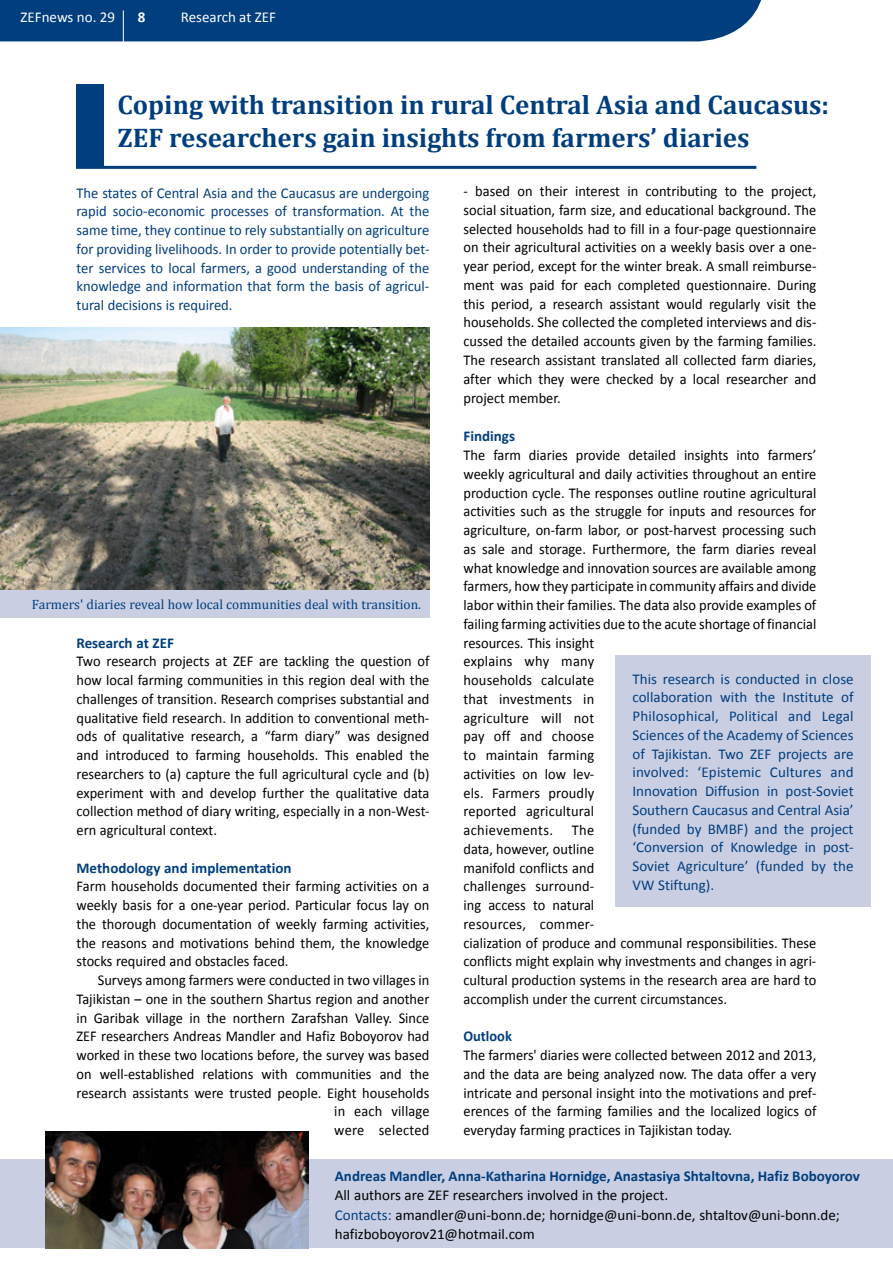
<style>
.page{position:relative;width:893px;height:1263px;background:#fff}
.page>*{position:absolute;margin:0;border:0;box-sizing:border-box;transform-origin:0 0}
.t1{font:700 27px/32.4px "Cambria";color:#003e7e}
.t2{font:15px/18.8px "Calibri";color:#000;text-align:justify;scale:.96 1}
.t3{font:15px/18.8px "Calibri";color:#003e7e;text-align:justify}
.t4{font:15px/19.5px "Calibri";color:#000}
.t5{font:700 15px "Calibri";color:#003e7e}
.t6{font:15px "Calibri";color:#fff}
.t7{font:700 15px "Calibri";color:#003e7e;scale:.96 1}
.t8{font:700 15px "Calibri";color:#fff}
.t9{font:13.5px "Cambria";color:#003e7e}
.s1{color:#003e7e}
</style>
<div class="page">
<div style="left:0;top:0;width:762px;height:41px;background:#003e7e"></div>
<hr style="left:123px;top:10px;width:1px;height:56px;background:#fff">
<div style="left:76px;top:84px;width:28px;height:83px;background:#003e7e"></div>
<hr style="left:76px;top:166px;width:680px;height:3px;background:#003e7e">
<div style="left:0;top:1159px;width:893px;height:89px;background:#c9cee2"></div>
<img style="left:0;top:327px;width:429px;height:263px">
<div style="left:615px;top:655px;width:256px;height:252px;background:#c9cee2"></div>
<div style="left:0;top:590px;width:429px;height:27px;background:#c9cee2"></div>
<img style="left:45px;top:1131px;width:264px;height:117px">
<p class="t6" style="left:21px;top:7px;width:96px">ZEFnews no. 29</p>
<p class="t8" style="left:138px;top:7px;width:9px">8</p>
<p class="t6" style="left:181px;top:7px;width:97px">Research at ZEF</p>
<h1 class="t1" style="left:117px;top:88px;width:713px">Coping with transition in rural Central Asia and Caucasus:<br>ZEF researchers gain insights from farmers’ diaries</h1>
<p class="t3" style="left:77px;top:183px;width:354px">The states of Central Asia and the Caucasus are undergoing rapid socio-economic processes of transformation. At the same time, they continue to rely substantially on agriculture for providing livelihoods. In order to provide potentially bet&shy;ter services to local farmers, a good understanding of the knowledge and information that form the basis of agricul&shy;tural decisions is required.</p>
<p class="t9" style="left:32px;top:596px;width:390px">Farmers' diaries reveal how local communities deal with transition.</p>
<p class="t5" style="left:77px;top:633px;width:99px">Research at ZEF</p>
<p class="t2" style="left:77px;top:652px;width:369px">Two research projects at ZEF are tackling the question of how local farming communities in this region deal with the challenges of transition. Research comprises substantial and qualitative field research. In addition to conventional meth&shy;ods of qualitative research, a “farm diary” was designed and introduced to farming households. This enabled the researchers to (a) capture the full agricultural cycle and (b) experiment with and develop further the qualitative data collection method of diary writing, especially in a non-West&shy;ern agricultural context.</p>
<p class="t5" style="left:77px;top:858px;width:217px">Methodology and implementation</p>
<p class="t2" style="left:77px;top:877px;width:369px">Farm households documented their farming activities on a weekly basis for a one-year period. Particular focus lay on the thorough documentation of weekly farming activities, the reasons and motivations behind them, the knowledge stocks required and obstacles faced.</p>
<p class="t2" style="left:77px;top:971px;width:369px;text-align:right">Surveys among farmers were conducted in two villages in Tajikistan – one in the southern Shartus region and another in Garibak village in the northern Zarafshan Valley. Since ZEF researchers Andreas Mandler and Hafiz Boboyorov had worked in these two locations before, the survey was based on well-established relations with communities and the research assistants were trusted people. Eight households in each village<br>were selected</p>
<p class="t2" style="left:463px;top:182px;width:369px">- based on their interest in contributing to the project, social situation, farm size, and educational background. The selected households had to fill in a four-page questionnaire on their agricultural activities on a weekly basis over a one&shy;year period, except for the winter break. A small reimburse&shy;ment was paid for each completed questionnaire. During this period, a research assistant would regularly visit the households. She collected the completed interviews and dis&shy;cussed the detailed accounts given by the farming families.<br>The research assistant translated all collected farm diaries, after which they were checked by a local researcher and project member.</p>
<p class="t5" style="left:463px;top:427px;width:53px">Findings</p>
<p class="t2" style="left:463px;top:446px;width:369px;text-align:left">The farm diaries provide detailed insights into farmers’ weekly agricultural and daily activities throughout an entire production cycle. The responses outline routine agricultural activities such as the struggle for inputs and resources for agriculture, on-farm labor, or post-harvest processing such as sale and storage. Furthermore, the farm diaries reveal what knowledge and innovation sources are available among farmers, how they participate in community affairs and divide labor within their families. The data also provide examples of failing farming activities due to the acute shortage of financial resources. This insight<br>explains why many<br>households calculate<br>that investments in<br>agriculture will not<br>pay off and choose<br>to maintain farming<br>activities on low lev-<br>els. Farmers proudly<br>reported agricultural<br>achievements. The<br>data, however, outline<br>manifold conflicts and<br>challenges surround-<br>ing access to natural<br>resources, commer-<br>cialization of produce and communal responsibilities. These conflicts might explain why investments and changes in agri&shy;cultural production systems in the research area are hard to accomplish under the current circumstances.</p>
<p class="t7" style="left:463px;top:1027px;width:52px">Outlook</p>
<p class="t2" style="left:463px;top:1046px;width:369px">The farmers' diaries were collected between 2012 and 2013, and the data are being analyzed now. The data offer a very intricate and personal insight into the motivations and pref&shy;erences of the farming families and the localized logics of everyday farming practices in Tajikistan today.</p>
<p class="t3" style="left:632px;top:669px;width:223px">This research is conducted in close collaboration with the Institute of Philosophical, Political and Legal Sciences of the Academy of Sciences of Tajikistan. Two ZEF projects are involved: ‘Epistemic Cultures and Innovation Diffusion in post-Soviet Southern Caucasus and Central Asia’ (funded by BMBF) and the project ‘Conversion of Knowledge in post-Soviet Agriculture’ (funded by the VW Stiftung).</p>
<p class="t5" style="left:335px;top:1166px;width:527px">Andreas Mandler, Anna-Katharina Hornidge, Anastasiya Shtaltovna, Hafiz Boboyorov</p>
<p class="t4" style="left:335px;top:1185px;width:506px">All authors are ZEF researchers involved in the project.<br><span class="s1">Contacts:</span> amandler@uni-bonn.de; hornidge@uni-bonn.de, shtaltov@uni-bonn.de; hafizboboyorov21@hotmail.com</p>
</div>
